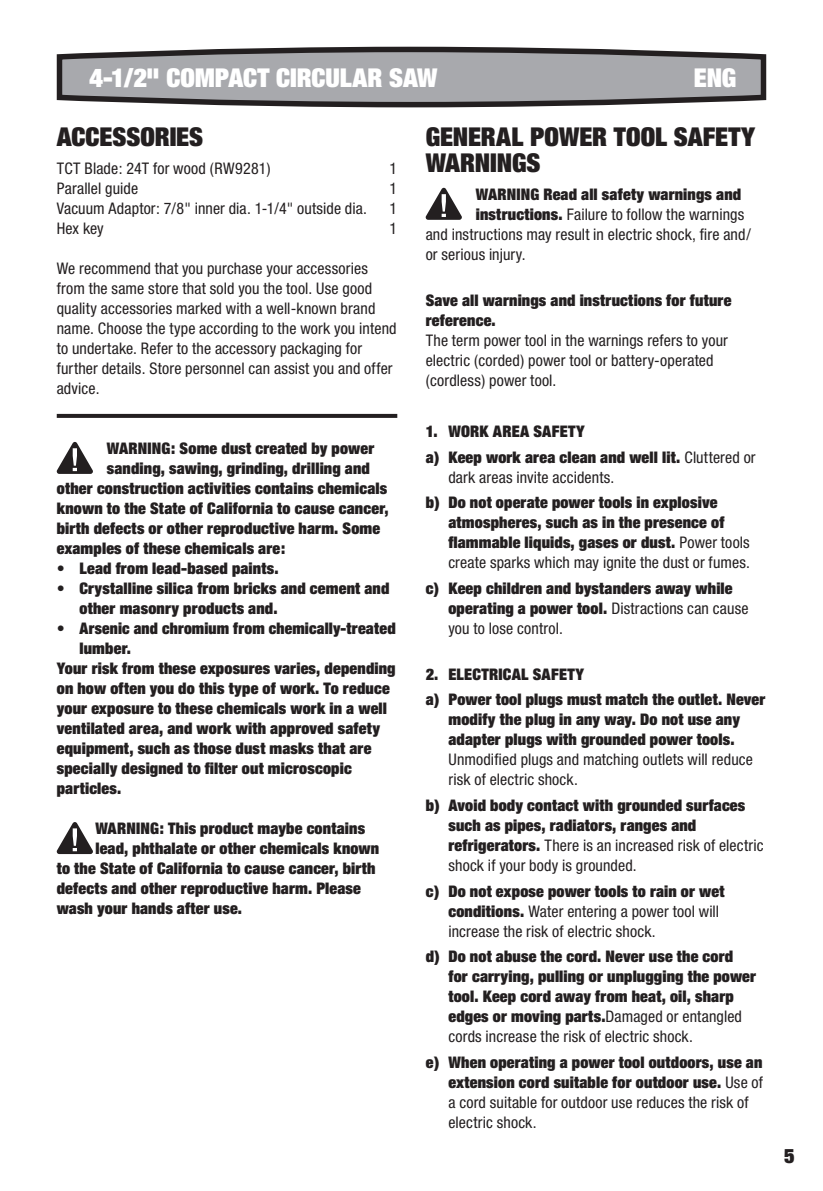
<style>
.page{position:relative;width:823px;height:1191px;background:#fff}
.page>*{position:absolute;margin:0;border:0;box-sizing:border-box;transform-origin:0 0}
.t1{font:900 expanded 26px "Helvetica Neue";color:#231f20}
.t2{font:900 expanded 26px "Helvetica Neue";letter-spacing:-.005em;color:#fff}
.t3{font:900 expanded 20px "Helvetica Neue";color:#231f20}
.t4{font:900 expanded 16px/20px "Helvetica Neue";letter-spacing:.01em;color:#231f20}
.t5{font:condensed 16px/20px "Helvetica Neue";letter-spacing:.01em;color:#231f20}
.s1{font-weight:900;font-stretch:expanded}
.s2{font-weight:400;font-stretch:condensed}
</style>
<div class="page">
<svg style="left:56px;top:46px;width:711px;height:62px;background:#98989b"></svg>
<svg style="left:57px;top:414px;width:340px;height:4px"></svg>
<svg style="left:57px;top:442px;width:36px;height:32px"></svg>
<svg style="left:57px;top:822px;width:36px;height:32px"></svg>
<svg style="left:425px;top:188px;width:36px;height:32px"></svg>
<h1 class="t2" style="left:89px;top:61px;width:349px">4-1/2" Compact Circular Saw</h1>
<h1 class="t2" style="left:693px;top:61px;width:44px">ENG</h1>
<h1 class="t1" style="left:57px;top:120px;width:148px">ACCESSORIES</h1>
<p class="t5" style="left:57px;top:158px;width:215px">TCT Blade: 24T for wood (RW9281)</p>
<p class="t5" style="left:389px;top:158px;width:9px">1</p>
<p class="t5" style="left:57px;top:178px;width:83px">Parallel guide</p>
<p class="t5" style="left:389px;top:178px;width:9px">1</p>
<p class="t5" style="left:57px;top:198px;width:311px">Vacuum Adaptor: 7/8" inner dia. 1-1/4" outside dia.</p>
<p class="t5" style="left:389px;top:198px;width:9px">1</p>
<p class="t5" style="left:57px;top:218px;width:48px">Hex key</p>
<p class="t5" style="left:389px;top:218px;width:9px">1</p>
<p class="t5" style="left:57px;top:258px;width:341px">We recommend that you purchase your accessories from the same store that sold you the tool. Use good quality accessories marked with a well-known brand name. Choose the type according to the work you intend to undertake. Refer to the accessory packaging for further details. Store personnel can assist you and offer advice.</p>
<p class="t4" style="left:107px;top:438px;width:269px">WARNING: Some dust created by power</p>
<p class="t4" style="left:107px;top:458px;width:264px">sanding, sawing, grinding, drilling and</p>
<p class="t4" style="left:57px;top:478px;width:332px">other construction activities contains chemicals</p>
<p class="t4" style="left:57px;top:498px;width:333px">known to the State of California to cause cancer,</p>
<p class="t4" style="left:57px;top:518px;width:325px">birth defects or other reproductive harm. Some</p>
<p class="t4" style="left:57px;top:538px;width:230px">examples of these chemicals are:</p>
<p class="t4" style="left:57px;top:558px;width:223px">• Lead from lead-based paints.</p>
<p class="t4" style="left:79px;top:578px;width:311px;text-indent:-23px">• Crystalline silica from bricks and cement and other masonry products and.</p>
<p class="t4" style="left:57px;top:618px;width:340px">• Arsenic and chromium from chemically-treated</p>
<p class="t4" style="left:79px;top:638px;width:53px">lumber.</p>
<p class="t4" style="left:57px;top:658px;width:340px">Your risk from these exposures varies, depending</p>
<p class="t4" style="left:57px;top:678px;width:334px">on how often you do this type of work. To reduce</p>
<p class="t4" style="left:57px;top:698px;width:331px">your exposure to these chemicals work in a well</p>
<p class="t4" style="left:57px;top:718px;width:325px">ventilated area, and work with approved safety</p>
<p class="t4" style="left:57px;top:738px;width:316px">equipment, such as those dust masks that are</p>
<p class="t4" style="left:57px;top:758px;width:296px">specially designed to filter out microscopic</p>
<p class="t4" style="left:57px;top:778px;width:66px">particles.</p>
<p class="t4" style="left:95px;top:818px;width:271px">WARNING: This product maybe contains</p>
<p class="t4" style="left:95px;top:838px;width:285px">lead, phthalate or other chemicals known</p>
<p class="t4" style="left:57px;top:858px;width:320px">to the State of California to cause cancer, birth</p>
<p class="t4" style="left:57px;top:878px;width:305px">defects and other reproductive harm. Please</p>
<p class="t4" style="left:57px;top:898px;width:187px">wash your hands after use.</p>
<h1 class="t1" style="left:425px;top:120px;width:121px">GENERAL POWE</h1>
<h1 class="t1" style="left:592px;top:120px;width:36px">R TOOL</h1>
<h1 class="t1" style="left:673px;top:120px;width:83px">SAFETY</h1>
<h1 class="t1" style="left:425px;top:146px;width:116px">WARNINGS</h1>
<p class="t4" style="left:475px;top:184px;width:267px">WARNING Read all safety warnings and</p>
<p class="t5" style="left:475px;top:204px;width:270px"><span class="s1">instructions.</span> Failure to follow the warnings</p>
<p class="t5" style="left:425px;top:224px;width:326px">and instructions may result in electric shock, fire and/</p>
<p class="t5" style="left:425px;top:244px;width:101px">or serious injury.</p>
<p class="t4" style="left:425px;top:289px;width:307px">Save all warnings and instructions for future reference.</p>
<p class="t5" style="left:425px;top:330px;width:303px">The term power tool in the warnings refers to your electric (corded) power tool or battery-operated (cordless) power tool.</p>
<p class="t4" style="left:425px;top:421px;width:24px">1. WO</p>
<p class="t4" style="left:425px;top:418px;width:331px;line-height:25.6px;text-indent:44px">RK AREA SAFETY<br>a) Keep work area clean and well lit. <span class="s2">Cluttered or</span></p>
<p class="t5" style="left:448px;top:467px;width:167px">dark areas invite accidents.</p>
<p class="t4" style="left:448px;top:492px;width:303px;text-indent:-23px">b) Do not operate power tools in explosive atmospheres, such as in the presence of flammable liquids, gases or dust. <span class="s2">Power tools create sparks which may ignite the dust or fumes.</span></p>
<p class="t4" style="left:448px;top:578px;width:301px;text-indent:-23px">c) Keep children and bystanders away while operating a power tool. <span class="s2">Distractions can cause you to lose control.</span></p>
<p class="t4" style="left:425px;top:661px;width:341px;line-height:25.6px">2. Electrical safety<br>a) Power tool plugs must match the outlet. Never</p>
<p class="t4" style="left:448px;top:709px;width:293px">modify the plug in any way. Do not use any adapter plugs with grounded power tools.</p>
<p class="t5" style="left:448px;top:749px;width:306px">Unmodified plugs and matching outlets will reduce risk of electric shock.</p>
<p class="t4" style="left:448px;top:795px;width:316px;text-indent:-23px">b) Avoid body contact with grounded surfaces such as pipes, radiators, ranges and refrigerators. <span class="s2">There is an increased risk of electric shock if your body is grounded.</span></p>
<p class="t5" style="left:448px;top:881px;width:277px;text-indent:-23px"><span class="s1">c) Do not expose power tools to rain or wet conditions.</span> Water entering a power tool will increase the risk of electric shock.</p>
<p class="t4" style="left:448px;top:946px;width:309px;text-indent:-23px">d) Do not abuse the cord. Never use the cord for carrying, pulling or unplugging the power tool. Keep cord away from heat, oil, sharp edges or moving parts.<span class="s2">Damaged or entangled cords increase the risk of electric shock.</span></p>
<p class="t4" style="left:448px;top:1052px;width:316px;text-indent:-23px">e) When operating a power tool outdoors, use an extension cord suitable for outdoor use. <span class="s2">Use of a cord suitable for outdoor use reduces the risk of electric shock.</span></p>
<p class="t3" style="left:783px;top:1143px;width:12px">5</p>
</div>
